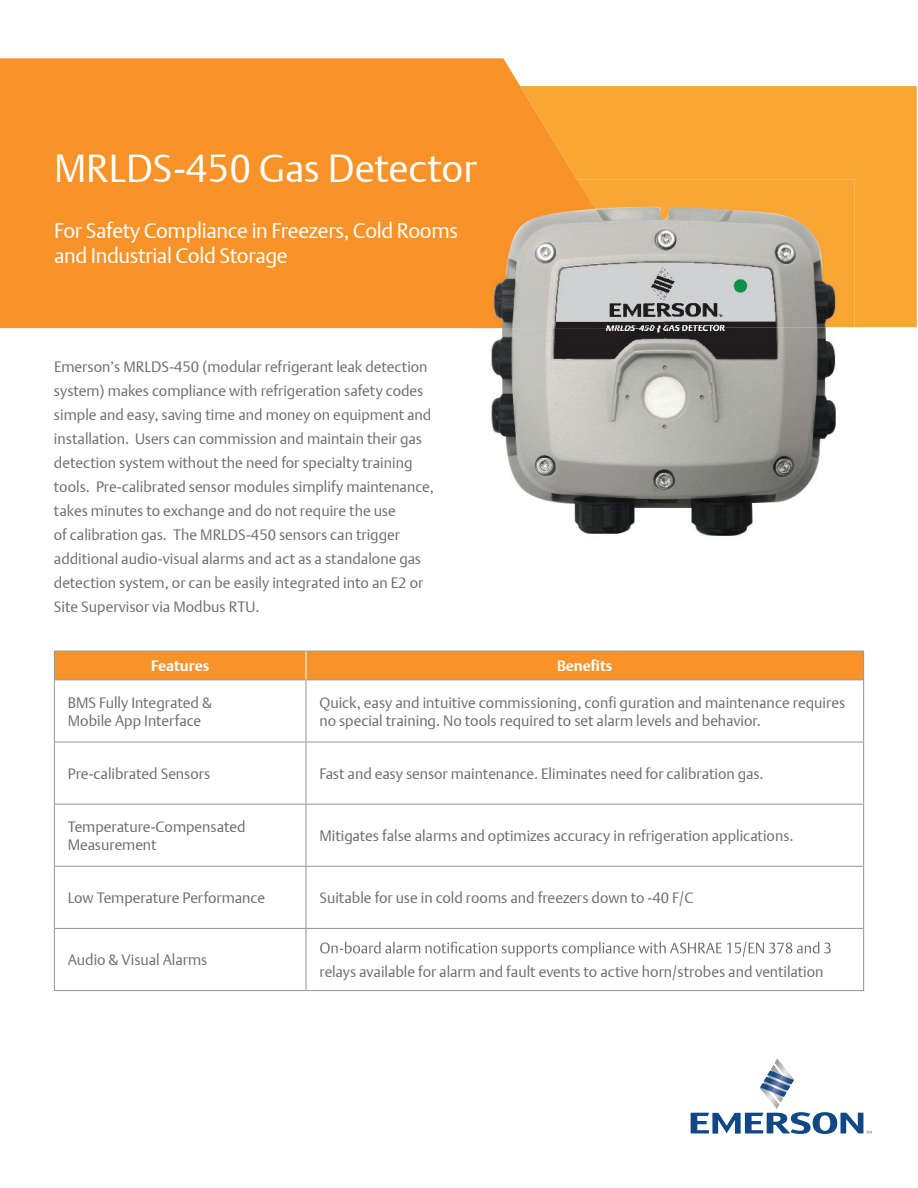
<style>
.page{position:relative;width:918px;height:1188px;background:#fff}
.page>*{position:absolute;margin:0;border:0;box-sizing:border-box;transform-origin:0 0}
.t1{font:39px "DTL Argo T Light";color:#fff}
.t2{font:21px/25.2px "DTL Argo T Light";letter-spacing:-.015em;color:#fff}
.t3{font:15px/24px "DTL Argo T Light";color:#6c6d70}
.t4{font:700 15px "DTL Argo T";color:#fff}
</style>
<div class="page">
<div style="left:667px;top:86px;width:250px;height:241px;background:#faa634"></div>
<svg style="left:0;top:58px;width:667px;height:270px;background:#f7972f"></svg>
<svg style="left:691px;top:1058px;width:181px;height:76px"></svg>
<img style="left:472px;top:327px;width:382px;height:209px">
<img style="left:667px;top:179px;width:187px;height:148px">
<img style="left:472px;top:179px;width:195px;height:149px">
<svg style="left:472px;top:179px;width:5px;height:4px"></svg>
<hr style="left:54px;top:680px;width:1px;height:62px;background:#939598">
<hr style="left:306px;top:680px;width:1px;height:62px;background:#939598">
<hr style="left:863px;top:680px;width:1px;height:62px;background:#939598">
<hr style="left:54px;top:742px;width:252px;height:1px;background:#939598">
<hr style="left:54px;top:742px;width:1px;height:62px;background:#939598">
<hr style="left:306px;top:742px;width:558px;height:1px;background:#939598">
<hr style="left:306px;top:742px;width:1px;height:62px;background:#939598">
<hr style="left:863px;top:742px;width:1px;height:62px;background:#939598">
<hr style="left:54px;top:804px;width:252px;height:1px;background:#939598">
<hr style="left:54px;top:805px;width:1px;height:61px;background:#939598">
<hr style="left:306px;top:804px;width:558px;height:1px;background:#939598">
<hr style="left:306px;top:805px;width:1px;height:61px;background:#939598">
<hr style="left:863px;top:805px;width:1px;height:61px;background:#939598">
<hr style="left:54px;top:866px;width:252px;height:1px;background:#939598">
<hr style="left:54px;top:867px;width:1px;height:61px;background:#939598">
<hr style="left:306px;top:866px;width:558px;height:1px;background:#939598">
<hr style="left:306px;top:867px;width:1px;height:61px;background:#939598">
<hr style="left:863px;top:867px;width:1px;height:61px;background:#939598">
<hr style="left:54px;top:928px;width:252px;height:1px;background:#939598">
<hr style="left:54px;top:929px;width:1px;height:61px;background:#939598">
<hr style="left:306px;top:928px;width:558px;height:1px;background:#939598">
<hr style="left:306px;top:929px;width:1px;height:61px;background:#939598">
<hr style="left:863px;top:929px;width:1px;height:61px;background:#939598">
<hr style="left:54px;top:990px;width:252px;height:1px;background:#939598">
<hr style="left:306px;top:990px;width:558px;height:1px;background:#939598">
<svg style="left:54px;top:651px;width:810px;height:29px;background:#f2932d"></svg>
<svg style="left:320px;top:942px;width:511px;height:15px"></svg>
<h1 class="t1" style="left:54px;top:145px;width:424px">MRLDS-450 Gas Detector</h1>
<h2 class="t2" style="left:54px;top:218px;width:406px">For Safety Compliance in Freezers, Cold Rooms and Industrial Cold Storage</h2>
<p class="t3" style="left:54px;top:354px;width:381px">Emerson’s MRLDS-450 (modular refrigerant leak detection system) makes compliance with refrigeration safety codes simple and easy, saving time and money on equipment and installation. Users can commission and maintain their gas detection system without the need for specialty training tools. Pre-calibrated sensor modules simplify maintenance, takes minutes to exchange and do not require the use<br>of calibration gas. The MRLDS-450 sensors can trigger additional audio-visual alarms and act as a standalone gas detection system, or can be easily integrated into an E2 or Site Supervisor via Modbus RTU.</p>
<p class="t4" style="left:151px;top:657px;width:60px">Features</p>
<p class="t4" style="left:557px;top:657px;width:57px">Benefits</p>
<p class="t3" style="left:68px;top:693px;width:145px;line-height:18px">BMS Fully Integrated &amp;<br>Mobile App Interface</p>
<p class="t3" style="left:319px;top:690px;width:527px">Quick, easy and intuitive commissioning, confi guration and maintenance requires</p>
<p class="t3" style="left:319px;top:708px;width:443px">no special training. No tools required to set alarm levels and behavior.</p>
<p class="t3" style="left:68px;top:761px;width:144px">Pre-calibrated Sensors</p>
<p class="t3" style="left:319px;top:761px;width:446px">Fast and easy sensor maintenance. Eliminates need for calibration gas.</p>
<p class="t3" style="left:68px;top:818px;width:179px;line-height:18px">Temperature-Compensated<br>Measurement</p>
<p class="t3" style="left:319px;top:824px;width:476px">Mitigates false alarms and optimizes accuracy in refrigeration applications.</p>
<p class="t3" style="left:68px;top:886px;width:199px">Low Temperature Performance</p>
<p class="t3" style="left:319px;top:886px;width:376px">Suitable for use in cold rooms and freezers down to -40 F/C</p>
<p class="t3" style="left:68px;top:948px;width:141px">Audio &amp; Visual Alarms</p>
<p class="t3" style="left:319px;top:960px;width:506px">relays available for alarm and fault events to active horn/strobes and ventilation</p>
</div>
